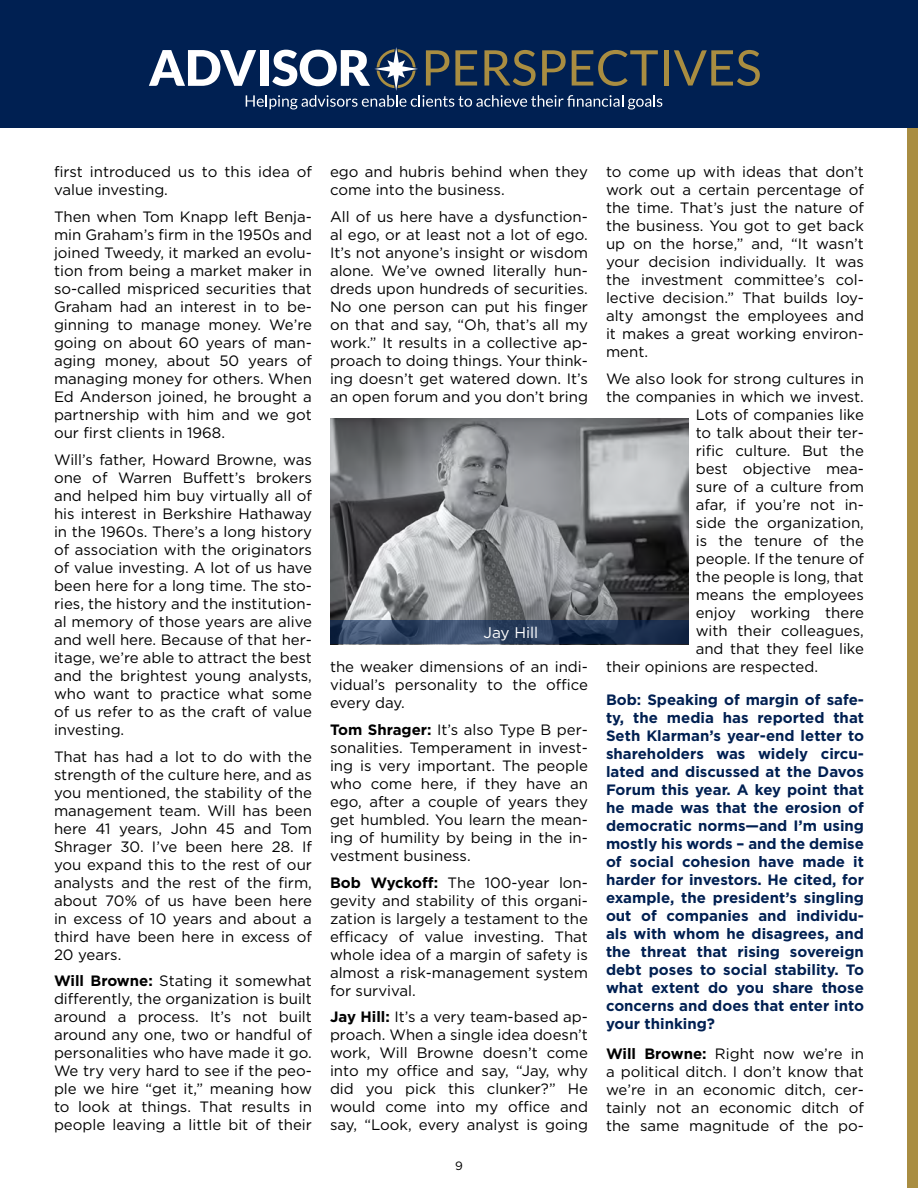
<style>
.page{position:relative;width:918px;height:1188px;background:#fff}
.page>*{position:absolute;margin:0;border:0;box-sizing:border-box;transform-origin:0 0}
.t1{font:15.45px "Gotham";color:#fff}
.t2{font:15px/18px "Gotham";color:#000;text-align:justify}
.t3{font:700 15px/18px "Gotham";color:#002052;text-align:justify}
.t4{font:12px "Gotham";color:#000}
.s1{font-weight:700}
</style>
<div class="page">
<div style="left:907px;top:111px;width:11px;height:1077px;background:#a98d41"></div>
<div style="left:0;top:0;width:918px;height:127px;background:#002052"></div>
<hr style="left:664px;top:50px;width:4px;height:36px;background:#a98d41">
<svg style="left:674px;top:50px;width:86px;height:36px"></svg>
<svg style="left:149px;top:47px;width:513px;height:63px"></svg>
<img style="left:330px;top:419px;width:359px;height:202px">
<svg style="left:330px;top:621px;width:359px;height:23px;background:#2a3e5c"></svg>
<p class="t2" style="left:54px;top:162px;width:259px">first introduced us to this idea of value investing.</p>
<p class="t2" style="left:54px;top:207px;width:260px">Then when Tom Knapp left Benja&shy;min Graham’s firm in the 1950s and joined Tweedy, it marked an evolu&shy;tion from being a market maker in so-called mispriced securities that Graham had an interest in to be&shy;ginning to manage money. We’re going on about 60 years of man&shy;aging money, about 50 years of managing money for others. When Ed Anderson joined, he brought a partnership with him and we got our first clients in 1968.</p>
<p class="t2" style="left:54px;top:450px;width:260px">Will’s father, Howard Browne, was one of Warren Buffett’s brokers and helped him buy virtually all of his interest in Berkshire Hathaway in the 1960s. There’s a long history of association with the originators of value investing. A lot of us have been here for a long time. The sto&shy;ries, the history and the institution&shy;al memory of those years are alive and well here. Because of that her&shy;itage, we’re able to attract the best and the brightest young analysts, who want to practice what some of us refer to as the craft of value investing.</p>
<p class="t2" style="left:54px;top:747px;width:260px">That has had a lot to do with the strength of the culture here, and as you mentioned, the stability of the management team. Will has been here 41 years, John 45 and Tom Shrager 30. I’ve been here 28. If you expand this to the rest of our analysts and the rest of the firm, about 70% of us have been here in excess of 10 years and about a third have been here in excess of 20 years.</p>
<p class="t2" style="left:54px;top:972px;width:260px"><span class="s1">Will Browne:</span> Stating it somewhat differently, the organization is built around a process. It’s not built around any one, two or handful of personalities who have made it go.<br>We try very hard to see if the peo&shy;ple we hire “get it,” meaning how to look at things. That results in people leaving a little bit of their</p>
<p class="t2" style="left:330px;top:162px;width:260px">ego and hubris behind when they come into the business.</p>
<p class="t2" style="left:330px;top:207px;width:260px">All of us here have a dysfunction&shy;al ego, or at least not a lot of ego.<br>It’s not anyone’s insight or wisdom alone. We’ve owned literally hun&shy;dreds upon hundreds of securities.<br>No one person can put his finger on that and say, “Oh, that’s all my work.” It results in a collective ap&shy;proach to doing things. Your think&shy;ing doesn’t get watered down. It’s an open forum and you don’t bring</p>
<p class="t1" style="left:483px;top:623px;width:56px">Jay Hill</p>
<p class="t2" style="left:330px;top:657px;width:260px">the weaker dimensions of an indi&shy;vidual’s personality to the office every day.</p>
<p class="t2" style="left:330px;top:720px;width:260px"><span class="s1">Tom Shrager:</span> It’s also Type B per&shy;sonalities. Temperament in invest&shy;ing is very important. The people who come here, if they have an ego, after a couple of years they get humbled. You learn the mean&shy;ing of humility by being in the in&shy;vestment business.</p>
<p class="t2" style="left:330px;top:873px;width:260px"><span class="s1">Bob Wyckoff:</span> The 100-year lon&shy;gevity and stability of this organi&shy;zation is largely a testament to the efficacy of value investing. That whole idea of a margin of safety is almost a risk-management system for survival.</p>
<p class="t2" style="left:330px;top:1008px;width:260px"><span class="s1">Jay Hill:</span> It’s a very team-based ap&shy;proach. When a single idea doesn’t work, Will Browne doesn’t come into my office and say, “Jay, why did you pick this clunker?” He would come into my office and say, “Look, every analyst is going</p>
<p class="t4" style="left:455px;top:1158px;width:9px">9</p>
<p class="t2" style="left:606px;top:162px;width:260px">to come up with ideas that don’t work out a certain percentage of the time. That’s just the nature of the business. You got to get back up on the horse,” and, “It wasn’t your decision individually. It was the investment committee’s col&shy;lective decision.” That builds loy&shy;alty amongst the employees and it makes a great working environ&shy;ment.</p>
<p class="t2" style="left:606px;top:369px;width:259px">We also look for strong cultures in</p>
<p class="t2" style="left:606px;top:387px;width:259px">the companies in which we invest.</p>
<p class="t2" style="left:696px;top:405px;width:170px">Lots of companies like</p>
<p class="t2" style="left:696px;top:423px;width:170px">to talk about their ter-</p>
<p class="t2" style="left:696px;top:441px;width:170px">rific culture. But the</p>
<p class="t2" style="left:696px;top:459px;width:170px">best objective mea-</p>
<p class="t2" style="left:696px;top:477px;width:170px">sure of a culture from</p>
<p class="t2" style="left:696px;top:495px;width:170px">afar, if you’re not in-</p>
<p class="t2" style="left:696px;top:513px;width:170px">side the organization,</p>
<p class="t2" style="left:696px;top:531px;width:170px">is the tenure of the</p>
<p class="t2" style="left:696px;top:549px;width:170px">people. If the tenure of</p>
<p class="t2" style="left:696px;top:567px;width:170px">the people is long, that</p>
<p class="t2" style="left:696px;top:585px;width:170px">means the employees</p>
<p class="t2" style="left:696px;top:603px;width:170px">enjoy working there</p>
<p class="t2" style="left:696px;top:621px;width:170px">with their colleagues,</p>
<p class="t2" style="left:696px;top:639px;width:170px">and that they feel like</p>
<p class="t2" style="left:606px;top:657px;width:214px">their opinions are respected.</p>
<p class="t3" style="left:606px;top:690px;width:260px">Bob: Speaking of margin of safe&shy;ty, the media has reported that Seth Klarman’s year-end letter to shareholders was widely circu&shy;lated and discussed at the Davos Forum this year. A key point that he made was that the erosion of democratic norms—and I’m using mostly his words – and the demise of social cohesion have made it harder for investors. He cited, for example, the president’s singling out of companies and individu&shy;als with whom he disagrees, and the threat that rising sovereign debt poses to social stability. To what extent do you share those concerns and does that enter into your thinking?</p>
<p class="t2" style="left:606px;top:1044px;width:260px"><span class="s1">Will Browne:</span> Right now we’re in a political ditch. I don’t know that we’re in an economic ditch, cer&shy;tainly not an economic ditch of the same magnitude of the po-</p>
</div>
